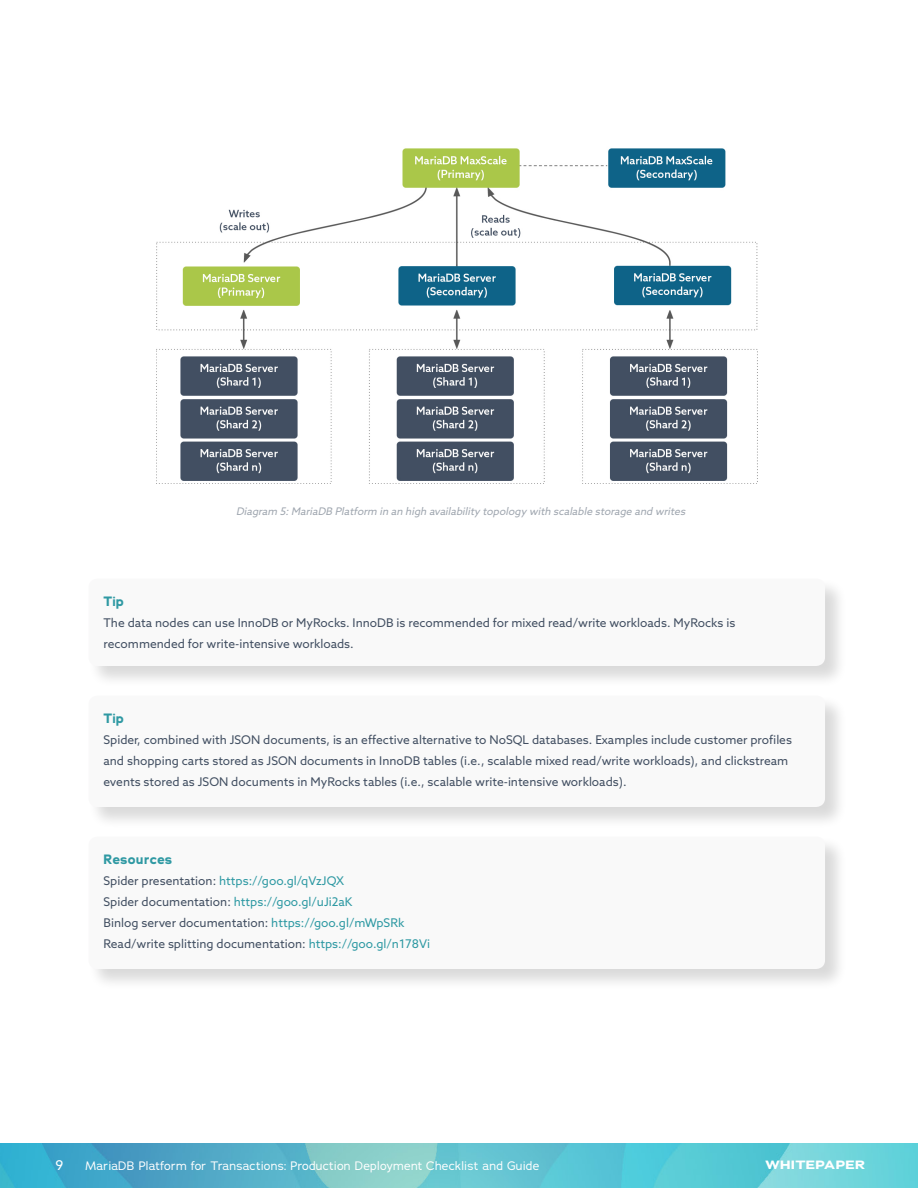
<style>
.page{position:relative;width:918px;height:1188px;background:#fff}
.page>*{position:absolute;margin:0;border:0;box-sizing:border-box;transform-origin:0 0}
.Example-Heading{font:700 13.5px "Adrianna";color:#2f99a3}
.t1{font:13.5px "Azo Sans";color:#fff}
.t2{font:12px/21px "Azo Sans";color:#424f62}
.t3{font:12px "Adrianna";letter-spacing:.02em;color:#fff}
.t4{font:700 12px "Adrianna Extended";letter-spacing:.015em;color:#fff}
.body{font:italic 10.5px "Azo Sans";color:#a0a7b0}
.s1{color:#2e99a3}
</style>
<div class="page">
<img style="left:0;top:1143px;width:918px;height:45px">
<div style="left:88px;top:577px;width:759px;height:111px;background:#000;opacity:.76"></div>
<div style="left:88px;top:579px;width:737px;height:87px;background:#f9f9f9;border-radius:9px"></div>
<div style="left:88px;top:694px;width:759px;height:135px;background:#000;opacity:.76"></div>
<div style="left:88px;top:696px;width:737px;height:111px;background:#f9f9f9;border-radius:9px"></div>
<div style="left:88px;top:835px;width:759px;height:156px;background:#000;opacity:.76"></div>
<div style="left:88px;top:837px;width:737px;height:132px;background:#f9f9f9;border-radius:9px"></div>
<img style="left:156px;top:148px;width:601px;height:336px">
<p class="body" style="left:236px;top:505px;width:453px">Diagram 5:MariaDB Platform in an high availability topology with scalable storage and writes</p>
<p class="Example-Heading" style="left:104px;top:593px;width:22px">Tip</p>
<p class="t2" style="left:104px;top:612px;width:633px">The data nodes can use InnoDB or MyRocks. InnoDB is recommended for mixed read/write workloads. MyRocks is recommended for write-intensive workloads.</p>
<p class="Example-Heading" style="left:104px;top:710px;width:22px">Tip</p>
<p class="t2" style="left:104px;top:729px;width:690px">Spider, combined with JSON documents, is an effective alternative to NoSQL databases. Examples include customer profiles and shopping carts stored as JSON documents in InnoDB tables (i.e., scalable mixed read/write workloads), and clickstream events stored as JSON documents in MyRocks tables (i.e., scalable write-intensive workloads).</p>
<p class="Example-Heading" style="left:104px;top:851px;width:70px">Resources</p>
<p class="t2" style="left:104px;top:870px;width:328px">Spider presentation: <span class="s1">https://goo.gl/qVzJQX<br></span>Spider documentation: <span class="s1">https://goo.gl/uJi2aK<br></span>Binlog server documentation: <span class="s1">https://goo.gl/mWpSRk </span>Read/write splitting documentation: <span class="s1">https://goo.gl/n178Vi</span></p>
<p class="t1" style="left:56px;top:1157px;width:9px">9</p>
<p class="t3" style="left:85px;top:1158px;width:456px">MariaDB Platform for Transactions: Production Deployment Checklist and Guide</p>
<p class="t4" style="left:765px;top:1157px;width:102px">WHITEPAPER</p>
</div>
